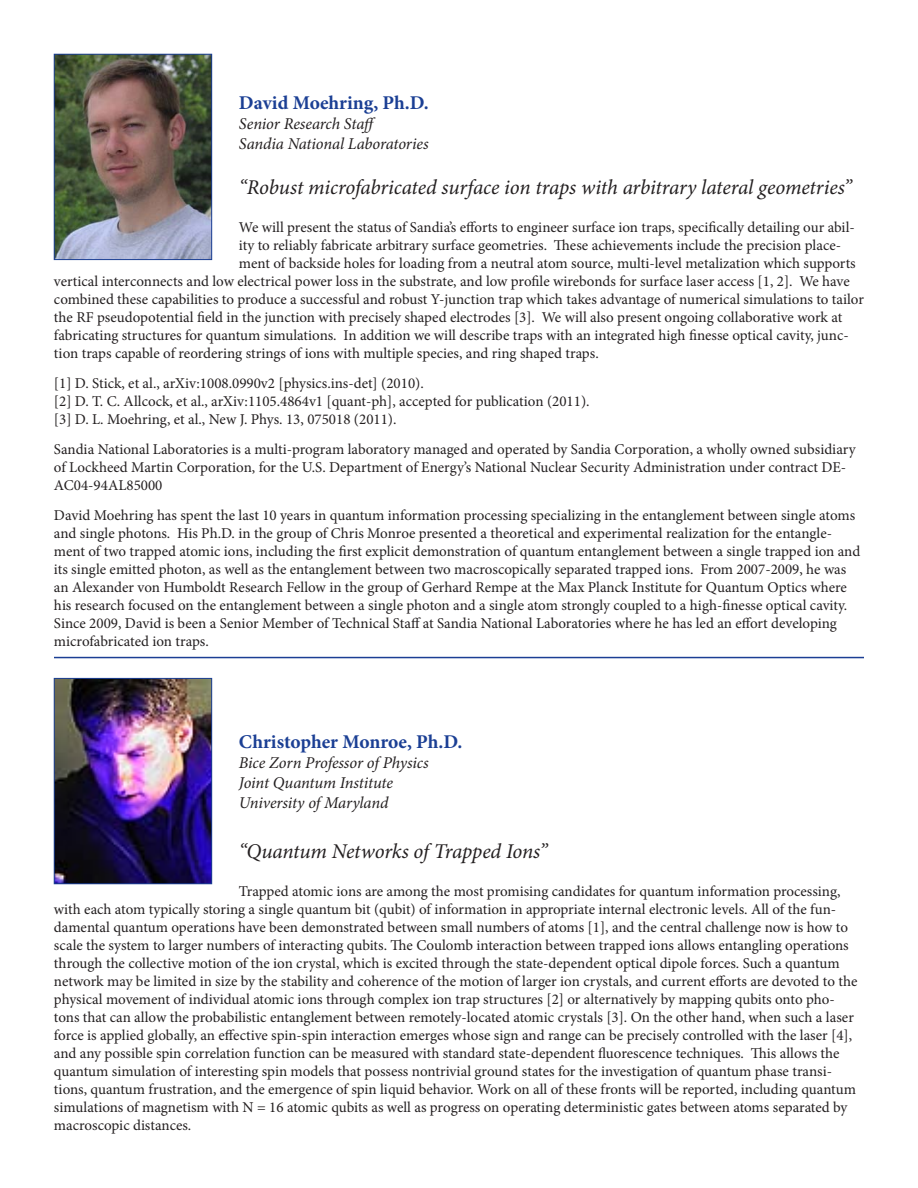
<style>
.page{position:relative;width:918px;height:1188px;background:#fff}
.page>*{position:absolute;margin:0;border:0;box-sizing:border-box;transform-origin:0 0}
.t1{font:italic 21px "Minion Pro";letter-spacing:-.01em;color:#231f20}
.t2{font:700 19.5px "Minion Pro";color:#1b3f94}
.t3{font:italic 16.5px "Minion Pro";letter-spacing:-.01em;color:#231f20}
.t4{font:15px/18px "Minion Pro";color:#231f20}
</style>
<div class="page">
<img style="left:56px;top:56px;width:154px;height:202px">
<div style="left:54px;top:54px;width:158px;height:206px;border:1px solid #1b3f94"></div>
<hr style="left:54px;top:657px;width:810px;height:1px;background:#1b3f94">
<img style="left:56px;top:680px;width:154px;height:202px">
<div style="left:54px;top:678px;width:158px;height:206px;border:1px solid #1b3f94"></div>
<p class="t2" style="left:239px;top:89px;width:192px">David Moehring, Ph.D.</p>
<p class="t3" style="left:239px;top:112px;width:141px">Senior Research Staff</p>
<p class="t3" style="left:239px;top:132px;width:191px">Sandia National Laboratories</p>
<p class="t1" style="left:239px;top:173px;width:614px">“Robust microfabricated surface ion traps with arbitrary lateral geometries”</p>
<p class="t4" style="left:239px;top:218px;width:617px">We will present the status of Sandia’s efforts to engineer surface ion traps, specifically detailing our abil-</p>
<p class="t4" style="left:239px;top:236px;width:604px">ity to reliably fabricate arbitrary surface geometries. These achievements include the precision place-</p>
<p class="t4" style="left:239px;top:254px;width:618px">ment of backside holes for loading from a neutral atom source, multi-level metalization which supports</p>
<p class="t4" style="left:54px;top:272px;width:797px">vertical interconnects and low electrical power loss in the substrate, and low profile wirebonds for surface laser access [1, 2]. We have</p>
<p class="t4" style="left:54px;top:290px;width:812px">combined these capabilities to produce a successful and robust Y-junction trap which takes advantage of numerical simulations to tailor</p>
<p class="t4" style="left:54px;top:308px;width:790px">the RF pseudopotential field in the junction with precisely shaped electrodes [3]. We will also present ongoing collaborative work at</p>
<p class="t4" style="left:54px;top:326px;width:796px">fabricating structures for quantum simulations. In addition we will describe traps with an integrated high finesse optical cavity, junc-</p>
<p class="t4" style="left:54px;top:344px;width:546px">tion traps capable of reordering strings of ions with multiple species, and ring shaped traps.</p>
<p class="t4" style="left:54px;top:374px;width:371px">[1] D. Stick, et al., arXiv:1008.0990v2 [physics.ins-det] (2010).</p>
<p class="t4" style="left:54px;top:392px;width:537px">[2] D. T. C. Allcock, et al., arXiv:1105.4864v1 [quant-ph], accepted for publication (2011).</p>
<p class="t4" style="left:54px;top:410px;width:344px">[3] D. L. Moehring, et al., New J. Phys. 13, 075018 (2011).</p>
<p class="t4" style="left:54px;top:440px;width:803px">Sandia National Laboratories is a multi-program laboratory managed and operated by Sandia Corporation, a wholly owned subsidiary of Lockheed Martin Corporation, for the U.S. Department of Energy’s National Nuclear Security Administration under contract DE-<br>AC04-94AL85000</p>
<p class="t4" style="left:54px;top:506px;width:808px">David Moehring has spent the last 10 years in quantum information processing specializing in the entanglement between single atoms and single photons. His Ph.D. in the group of Chris Monroe presented a theoretical and experimental realization for the entangle&shy;ment of two trapped atomic ions, including the first explicit demonstration of quantum entanglement between a single trapped ion and its single emitted photon, as well as the entanglement between two macroscopically separated trapped ions. From 2007-2009, he was an Alexander von Humboldt Research Fellow in the group of Gerhard Rempe at the Max Planck Institute for Quantum Optics where his research focused on the entanglement between a single photon and a single atom strongly coupled to a high-finesse optical cavity.<br>Since 2009, David is been a Senior Member of Technical Staff at Sandia National Laboratories where he has led an effort developing microfabricated ion traps.</p>
<p class="t2" style="left:239px;top:728px;width:225px">Christopher Monroe, Ph.D.</p>
<p class="t3" style="left:239px;top:751px;width:191px">Bice Zorn Professor of Physics</p>
<p class="t3" style="left:239px;top:771px;width:156px">Joint Quantum Institute</p>
<p class="t3" style="left:239px;top:791px;width:151px">University of Maryland</p>
<p class="t1" style="left:239px;top:837px;width:310px">“Quantum Networks of Trapped Ions”</p>
<p class="t4" style="left:54px;top:882px;width:805px;text-indent:185px">Trapped atomic ions are among the most promising candidates for quantum information processing, with each atom typically storing a single quantum bit (qubit) of information in appropriate internal electronic levels. All of the fun&shy;damental quantum operations have been demonstrated between small numbers of atoms [1], and the central challenge now is how to scale the system to larger numbers of interacting qubits. The Coulomb interaction between trapped ions allows entangling operations through the collective motion of the ion crystal, which is excited through the state-dependent optical dipole forces. Such a quantum network may be limited in size by the stability and coherence of the motion of larger ion crystals, and current efforts are devoted to the physical movement of individual atomic ions through complex ion trap structures [2] or alternatively by mapping qubits onto pho&shy;tons that can allow the probabilistic entanglement between remotely-located atomic crystals [3]. On the other hand, when such a laser force is applied globally, an effective spin-spin interaction emerges whose sign and range can be precisely controlled with the laser [4], and any possible spin correlation function can be measured with standard state-dependent fluorescence techniques. This allows the quantum simulation of interesting spin models that possess nontrivial ground states for the investigation of quantum phase transi&shy;tions, quantum frustration, and the emergence of spin liquid behavior. Work on all of these fronts will be reported, including quantum simulations of magnetism with N = 16 atomic qubits as well as progress on operating deterministic gates between atoms separated by macroscopic distances.</p>
</div>
